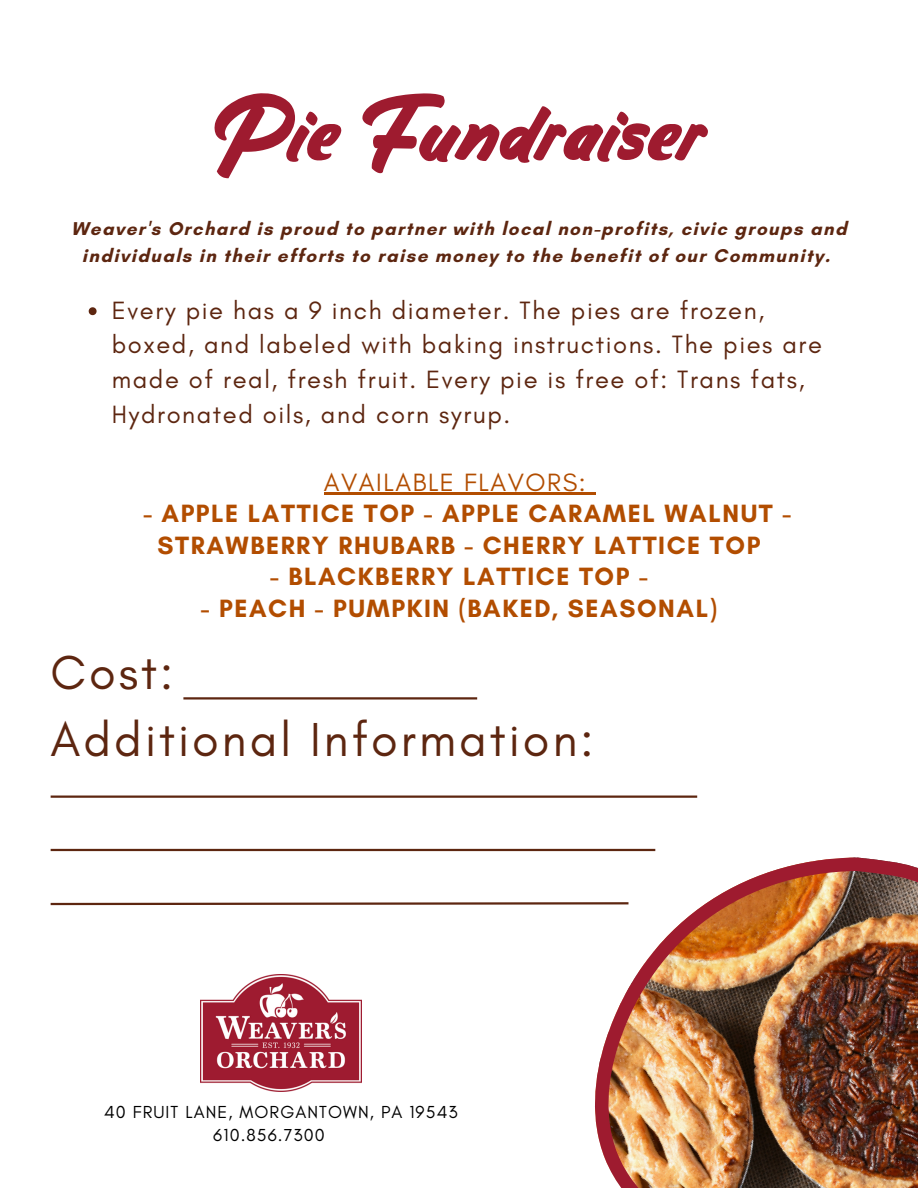
<style>
.page{position:relative;width:918px;height:1188px;background:#fff}
.page>*{position:absolute;margin:0;border:0;box-sizing:border-box;transform-origin:0 0}
.t1{font:75px "Rallen";color:#9e1b2f}
.t2{font:48.6px "Glacial Indifference";letter-spacing:.06em;color:#5d2610}
.t3{font:25.5px/34.8px "Glacial Indifference";letter-spacing:.06em;color:#5d2610}
.t4{font:700 25.5px "Glacial Indifference";letter-spacing:.06em;color:#b24d00}
.t5{font:25.5px "Glacial Indifference";letter-spacing:.06em;color:#b24d00}
.t6{font:700 18.9px/27px "Glacial Indifference";letter-spacing:.075em;color:#5d2610;text-align:center}
.t7{font:17.7px/22.5px "Glacial Indifference";letter-spacing:.06em;color:#000}
</style>
<div class="page">
<hr style="left:324px;top:493px;width:263px;height:2px;background:#b24d00">
<svg style="left:587px;top:493px;width:9px;height:2px"></svg>
<hr style="left:183px;top:697px;width:294px;height:3px;background:#5d2610">
<hr style="left:51px;top:796px;width:646px;height:2px;background:#5d2610">
<hr style="left:51px;top:849px;width:604px;height:2px;background:#5d2610">
<svg style="left:50px;top:902px;width:545px;height:4px"></svg>
<img style="left:595px;top:857px;width:323px;height:331px">
<img style="left:200px;top:974px;width:161px;height:117px">
<svg style="left:89px;top:307px;width:8px;height:8px"></svg>
<p class="t1" style="left:210px;top:87px;width:499px">Pie Fundraiser</p>
<h2 class="t6" style="left:71px;top:214px;width:777px">Weaver's Orchard is proud to partner with local non-profits, civic groups and individuals in their efforts to raise money to the benefit of our Community.</h2>
<p class="t3" style="left:112px;top:292px;width:712px">Every pie has a 9 inch diameter. The pies are frozen, boxed, and labeled with baking instructions. The pies are made of real, fresh fruit. Every pie is free of: Trans fats, Hydronated oils, and corn syrup.</p>
<h1 class="t5" style="left:324px;top:466px;width:263px">AVAILABLE FLAVORS:</h1>
<h1 class="t4" style="left:143px;top:498px;width:649px">- APPLE LATTICE TOP - APPLE CARAMEL WALNUT -</h1>
<p class="t4" style="left:158px;top:529px;width:604px">STRAWBERRY RHUBARB - CHERRY LATTICE TOP</p>
<p class="t4" style="left:270px;top:561px;width:379px">- BLACKBERRY LATTICE TOP -</p>
<p class="t4" style="left:201px;top:592px;width:518px">- PEACH - PUMPKIN (BAKED, SEASONAL)</p>
<p class="t2" style="left:51px;top:643px;width:124px">Cost:</p>
<p class="t2" style="left:51px;top:710px;width:544px">Additional Information:</p>
<h2 class="t7" style="left:213px;top:1101px;width:246px;text-indent:-109px">40 FRUIT LANE, MORGANTOWN, PA 19543<br>610.856.7300</h2>
</div>
